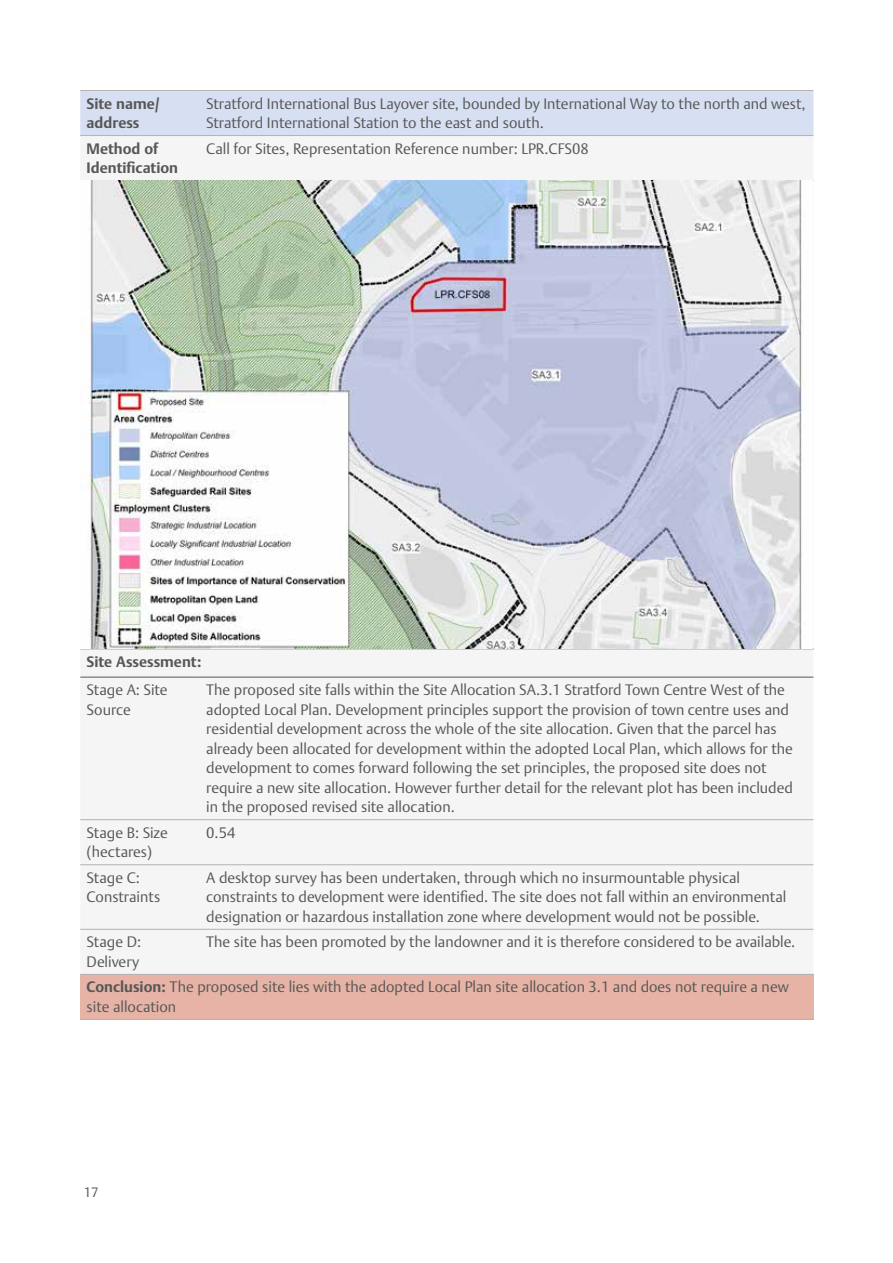
<style>
.page{position:relative;width:893px;height:1263px;background:#fff}
.page>*{position:absolute;margin:0;border:0;box-sizing:border-box;transform-origin:0 0}
.t1{font:300 15px/19.5px "DTL Argo TOT";color:#575756}
.t2{font:700 15px/19.5px "DTL Argo TOT";color:#575756}
.t3{font:300 13.5px "DTL Argo TOT";color:#575756}
.s1{font-weight:700}
</style>
<div class="page">
<div style="left:80px;top:91px;width:733px;height:44px;background:#d7dff3"></div>
<div style="left:80px;top:136px;width:733px;height:838px;background:#f5f5f5"></div>
<div style="left:80px;top:974px;width:733px;height:45px;background:#e6b3a6"></div>
<hr style="left:80px;top:648px;width:120px;height:1px;background:#575756">
<hr style="left:200px;top:648px;width:613px;height:1px;background:#575756">
<hr style="left:80px;top:677px;width:120px;height:1px;background:#575756">
<hr style="left:200px;top:677px;width:613px;height:1px;background:#575756">
<hr style="left:80px;top:90px;width:120px;height:1px;background:#b3b2b2">
<hr style="left:200px;top:90px;width:613px;height:1px;background:#b3b2b2">
<hr style="left:80px;top:135px;width:120px;height:1px;background:#b3b2b2">
<hr style="left:200px;top:135px;width:613px;height:1px;background:#b3b2b2">
<hr style="left:80px;top:180px;width:120px;height:1px;background:#b3b2b2">
<hr style="left:200px;top:180px;width:613px;height:1px;background:#b3b2b2">
<hr style="left:80px;top:819px;width:120px;height:1px;background:#b3b2b2">
<hr style="left:200px;top:819px;width:613px;height:1px;background:#b3b2b2">
<hr style="left:80px;top:864px;width:120px;height:1px;background:#b3b2b2">
<hr style="left:200px;top:864px;width:613px;height:1px;background:#b3b2b2">
<hr style="left:80px;top:929px;width:120px;height:1px;background:#b3b2b2">
<hr style="left:200px;top:929px;width:613px;height:1px;background:#b3b2b2">
<hr style="left:80px;top:974px;width:120px;height:1px;background:#b3b2b2">
<hr style="left:200px;top:974px;width:613px;height:1px;background:#b3b2b2">
<hr style="left:80px;top:1019px;width:120px;height:1px;background:#b3b2b2">
<hr style="left:200px;top:1019px;width:613px;height:1px;background:#b3b2b2">
<img style="left:80px;top:181px;width:733px;height:467px">
<p class="t2" style="left:87px;top:94px;width:75px">Site name/ address</p>
<p class="t1" style="left:206px;top:94px;width:601px">Stratford International Bus Layover site, bounded by International Way to the north and west,<br>Stratford International Station to the east and south.</p>
<p class="t2" style="left:87px;top:139px;width:93px">Method of<br>Identification</p>
<p class="t1" style="left:206px;top:139px;width:384px">Call for Sites, Representation Reference number: LPR.CFS08</p>
<p class="t2" style="left:87px;top:652px;width:116px">Site Assessment:</p>
<p class="t1" style="left:87px;top:680px;width:83px">Stage A: Site<br>Source</p>
<p class="t1" style="left:206px;top:680px;width:588px">The proposed site falls within the Site Allocation SA.3.1 Stratford Town Centre West of the adopted Local Plan. Development principles support the provision of town centre uses and residential development across the whole of the site allocation. Given that the parcel has already been allocated for development within the adopted Local Plan, which allows for the development to comes forward following the set principles, the proposed site does not require a new site allocation. However further detail for the relevant plot has been included in the proposed revised site allocation.</p>
<p class="t1" style="left:87px;top:823px;width:83px">Stage B: Size (hectares)</p>
<p class="t1" style="left:206px;top:823px;width:31px">0.54</p>
<p class="t1" style="left:87px;top:868px;width:75px">Stage C:<br>Constraints</p>
<p class="t1" style="left:206px;top:868px;width:582px">A desktop survey has been undertaken, through which no insurmountable physical constraints to development were identified. The site does not fall within an environmental designation or hazardous installation zone where development would not be possible.</p>
<p class="t1" style="left:87px;top:932px;width:56px">Stage D:<br>Delivery</p>
<p class="t1" style="left:206px;top:932px;width:591px">The site has been promoted by the landowner and it is therefore considered to be available.</p>
<p class="t1" style="left:87px;top:977px;width:704px"><span class="s1">Conclusion:</span> The proposed site lies with the adopted Local Plan site allocation 3.1 and does not require a new site allocation</p>
<p class="t3" style="left:84px;top:1184px;width:17px">17</p>
</div>
